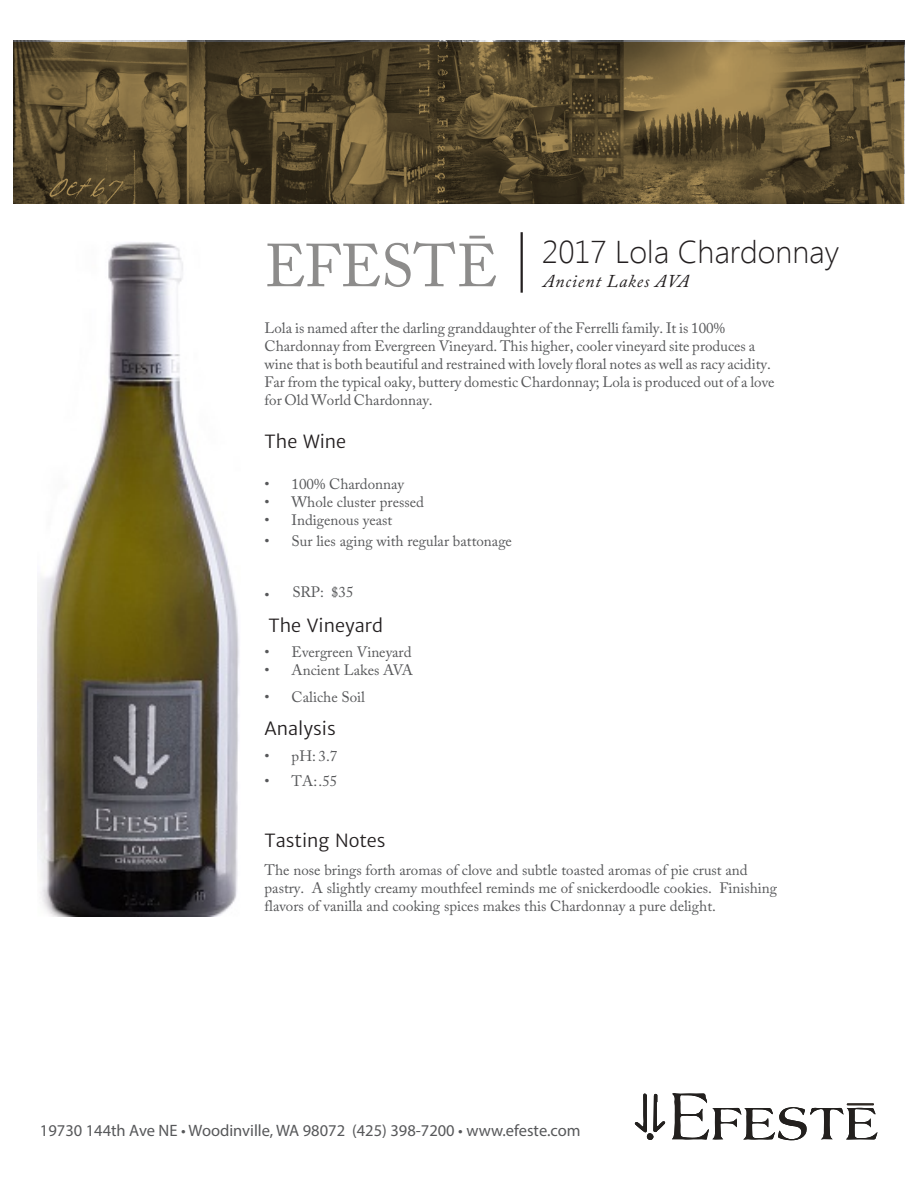
<style>
.page{position:relative;width:918px;height:1188px;background:#fff}
.page>*{position:absolute;margin:0;border:0;box-sizing:border-box;transform-origin:0 0}
.t1{font:300 31.5px "Segoe UI";color:#231f20}
.t2{font:18px "Merriweather Sans";color:#231f20}
.t3{font:italic 18px "Adobe Caslon Pro";letter-spacing:.05em;color:#231f20}
.t4{font:16.5px "Myriad Pro";color:#57585a}
.t5{font:15px/18px "Adobe Caslon Pro";color:#57585a}
.s1{font-family:"Adobe Caslon Pro";font-weight:400;font-size:60px;color:#8d8c8b}
</style>
<div class="page">
<img style="left:38px;top:242px;width:201px;height:675px">
<hr style="left:521px;top:232px;width:2px;height:61px;background:#231f20">
<svg style="left:634px;top:1093px;width:244px;height:47px"></svg>
<div style="left:647px;top:1133px;width:6px;height:7px;background:#23201e;border-radius:3px"></div>
<svg style="left:14px;top:42px;width:890px;height:162px;background:#5e4e2f"></svg>
<h1 class="t1" style="left:265px;top:230px;width:576px"><span class="s1">EFESTĒ</span> 2017 Lola Chardonnay</h1>
<p class="t3" style="left:543px;top:271px;width:147px">Ancient Lakes AVA</p>
<p class="t5" style="left:265px;top:319px;width:512px">Lola is named after the darling granddaughter of the Ferrelli family. It is 100% Chardonnay from Evergreen Vineyard. This higher, cooler vineyard site produces a wine that is both beautiful and restrained with lovely floral notes as well as racy acidity.<br>Far from the typical oaky, buttery domestic Chardonnay; Lola is produced out of a love for Old World Chardonnay.</p>
<p class="t2" style="left:265px;top:431px;width:83px">The Wine</p>
<p class="t5" style="left:265px;top:475px;width:141px">• 100% Chardonnay</p>
<p class="t5" style="left:265px;top:493px;width:161px">• Whole cluster pressed</p>
<p class="t5" style="left:265px;top:511px;width:129px">• Indigenous yeast</p>
<p class="t5" style="left:265px;top:531px;width:249px">• Sur lies aging with regular battonage</p>
<p class="t5" style="left:265px;top:585px;width:7px">•</p>
<p class="t5" style="left:292px;top:583px;width:63px">SRP: $35</p>
<p class="t2" style="left:268px;top:614px;width:116px">The Vineyard</p>
<p class="t5" style="left:265px;top:643px;width:148px">• Evergreen Vineyard</p>
<p class="t5" style="left:265px;top:661px;width:150px">• Ancient Lakes AVA</p>
<p class="t5" style="left:265px;top:688px;width:102px">• Caliche Soil</p>
<p class="t2" style="left:265px;top:718px;width:73px">Analysis</p>
<p class="t5" style="left:265px;top:747px;width:74px">• pH: 3.7</p>
<p class="t5" style="left:265px;top:772px;width:74px">• TA: .55</p>
<p class="t2" style="left:265px;top:830px;width:122px">Tasting Notes</p>
<p class="t5" style="left:265px;top:861px;width:514px">The nose brings forth aromas of clove and subtle toasted aromas of pie crust and pastry. A slightly creamy mouthfeel reminds me of snickerdoodle cookies. Finishing flavors of vanilla and cooking spices makes this Chardonnay a pure delight.</p>
<p class="t4" style="left:40px;top:1120px;width:542px">19730 144th Ave NE • Woodinville, WA 98072 (425) 398-7200 • www.efeste.com</p>
</div>
